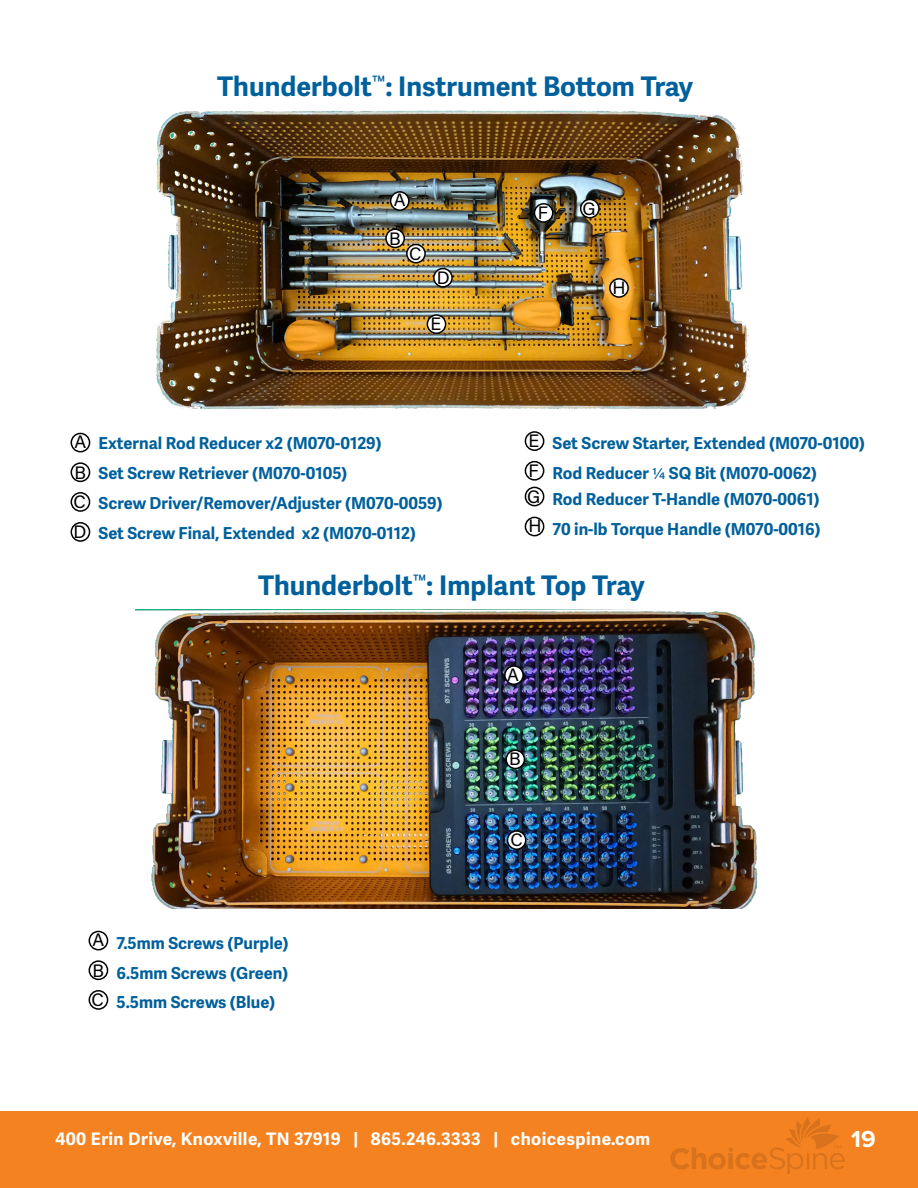
<style>
.page{position:relative;width:918px;height:1188px;background:#fff}
.page>*{position:absolute;margin:0;border:0;box-sizing:border-box;transform-origin:0 0}
.t1{font:700 27px "Adelle Sans";color:#00609c}
.t2{font:700 24px "Proxima Nova";color:#fff}
.t3{font:18px/30px "Acumin Variable Concept";color:#000;text-align:justify}
.t4{font:700 17.25px "Adelle Sans";letter-spacing:.025em;color:#fff}
.t5{font:700 16.5px/29.7px "Adelle Sans";color:#00609c}
.s1{font-family:"Acumin Pro";font-weight:500}
.s2{font-family:"Acumin Variable Concept";font-weight:400;font-size:18px;color:#000}
</style>
<div class="page">
<div style="left:0;top:1111px;width:918px;height:77px;background:#f58220"></div>
<svg style="left:670px;top:1117px;width:175px;height:57px"></svg>
<img style="left:156px;top:110px;width:594px;height:298px">
<div style="left:71px;top:433px;width:19px;height:19px;border:2px solid #000;border-radius:50%"></div>
<div style="left:391px;top:192px;width:18px;height:18px;background:#fff;border-radius:50%"></div>
<div style="left:390px;top:191px;width:20px;height:20px;border:2px solid #000;border-radius:50%"></div>
<div style="left:71px;top:462px;width:19px;height:20px;border:2px solid #000;border-radius:50%"></div>
<div style="left:386px;top:229px;width:18px;height:18px;background:#fff;border-radius:50%"></div>
<div style="left:385px;top:228px;width:20px;height:20px;border:2px solid #000;border-radius:50%"></div>
<div style="left:71px;top:492px;width:19px;height:20px;border:2px solid #000;border-radius:50%"></div>
<div style="left:407px;top:245px;width:18px;height:18px;background:#fff;border-radius:50%"></div>
<div style="left:406px;top:244px;width:20px;height:20px;border:2px solid #000;border-radius:50%"></div>
<div style="left:525px;top:431px;width:19px;height:20px;border:2px solid #000;border-radius:50%"></div>
<div style="left:434px;top:269px;width:18px;height:18px;background:#fff;border-radius:50%"></div>
<div style="left:433px;top:268px;width:20px;height:20px;border:2px solid #000;border-radius:50%"></div>
<div style="left:525px;top:461px;width:19px;height:20px;border:2px solid #000;border-radius:50%"></div>
<div style="left:427px;top:315px;width:19px;height:18px;background:#fff;border-radius:50%"></div>
<div style="left:427px;top:314px;width:19px;height:20px;border:2px solid #000;border-radius:50%"></div>
<div style="left:525px;top:487px;width:19px;height:19px;border:2px solid #000;border-radius:50%"></div>
<div style="left:535px;top:204px;width:18px;height:18px;background:#fff;border-radius:50%"></div>
<div style="left:534px;top:203px;width:20px;height:20px;border:2px solid #000;border-radius:50%"></div>
<img style="left:135px;top:609px;width:623px;height:300px">
<div style="left:89px;top:931px;width:19px;height:19px;border:2px solid #000;border-radius:50%"></div>
<div style="left:89px;top:960px;width:19px;height:20px;border:2px solid #000;border-radius:50%"></div>
<div style="left:89px;top:990px;width:19px;height:20px;border:2px solid #000;border-radius:50%"></div>
<div style="left:505px;top:666px;width:18px;height:18px;background:#fff;border-radius:50%"></div>
<div style="left:504px;top:665px;width:20px;height:20px;border:2px solid #000;border-radius:50%"></div>
<div style="left:506px;top:750px;width:18px;height:19px;background:#fff;border-radius:50%"></div>
<div style="left:505px;top:750px;width:20px;height:19px;border:2px solid #000;border-radius:50%"></div>
<div style="left:508px;top:831px;width:18px;height:18px;background:#fff;border-radius:50%"></div>
<div style="left:507px;top:830px;width:20px;height:20px;border:2px solid #000;border-radius:50%"></div>
<div style="left:71px;top:522px;width:19px;height:20px;border:2px solid #000;border-radius:50%"></div>
<div style="left:525px;top:517px;width:19px;height:19px;border:2px solid #000;border-radius:50%"></div>
<div style="left:581px;top:199px;width:18px;height:19px;background:#fff;border-radius:50%"></div>
<div style="left:580px;top:199px;width:20px;height:19px;border:2px solid #000;border-radius:50%"></div>
<div style="left:610px;top:279px;width:18px;height:18px;background:#fff;border-radius:50%"></div>
<div style="left:609px;top:278px;width:20px;height:20px;border:2px solid #000;border-radius:50%"></div>
<h1 class="t1" style="left:217px;top:70px;width:477px">Thunderbolt<sup>™</sup>: Instrument Bottom Tray</h1>
<p class="t3" style="left:394px;top:184px;width:13px">A</p>
<p class="t3" style="left:389px;top:223px;width:13px">B</p>
<p class="t3" style="left:409px;top:238px;width:14px">C</p>
<p class="t3" style="left:437px;top:262px;width:14px">D</p>
<p class="t3" style="left:430px;top:308px;width:12px">E</p>
<p class="t3" style="left:538px;top:197px;width:12px">F</p>
<p class="t3" style="left:583px;top:193px;width:15px">G</p>
<p class="t3" style="left:612px;top:272px;width:15px">H</p>
<p class="t3" style="left:75px;top:426px;width:13px">A</p>
<p class="t3" style="left:75px;top:457px;width:13px">B</p>
<p class="t3" style="left:74px;top:486px;width:14px">C</p>
<p class="t3" style="left:529px;top:425px;width:12px">E</p>
<p class="t5" style="left:99px;top:429px;width:346px">External Rod Reducer x2 (M070-0129)<br>Set Screw Retriever (M070-0105)<br>Screw Driver/Remover/Adjuster (M070-0059)</p>
<p class="t5" style="left:553px;top:429px;width:314px">Set Screw Starter, Extended (M070-0100)<br>Rod Reducer <span class="s1">¼</span> SQ Bit (M070-0062)</p>
<p class="t3" style="left:529px;top:455px;width:12px">F</p>
<p class="t3" style="left:527px;top:481px;width:15px">G</p>
<p class="t5" style="left:553px;top:485px;width:269px">Rod Reducer T-Handle (M070-0061)</p>
<p class="t5" style="left:74px;top:518px;width:344px"><span class="s2">D</span> Set Screw Final, Extended x2 (M070-0112)</p>
<p class="t5" style="left:528px;top:515px;width:294px"><span class="s2">H</span> 70 in-lb Torque Handle (M070-0016)</p>
<h1 class="t1" style="left:258px;top:570px;width:388px">Thunderbolt<sup>™</sup>: Implant Top Tray</h1>
<p class="t3" style="left:507px;top:659px;width:13px">A</p>
<p class="t3" style="left:509px;top:744px;width:13px">B</p>
<p class="t3" style="left:92px;top:924px;width:14px">A B C</p>
<p class="t5" style="left:117px;top:929px;width:174px;text-align:justify">7.5mm Screws (Purple)<br>6.5mm Screws (Green)<br>5.5mm Screws (Blue)</p>
<p class="t3" style="left:511px;top:824px;width:14px">C</p>
<p class="t4" style="left:55px;top:1129px;width:597px">400 Erin Drive, Knoxville, TN 37919 | 865.246.3333 | choicespine.com</p>
<h2 class="t2" style="left:851px;top:1121px;width:26px">19</h2>
</div>
